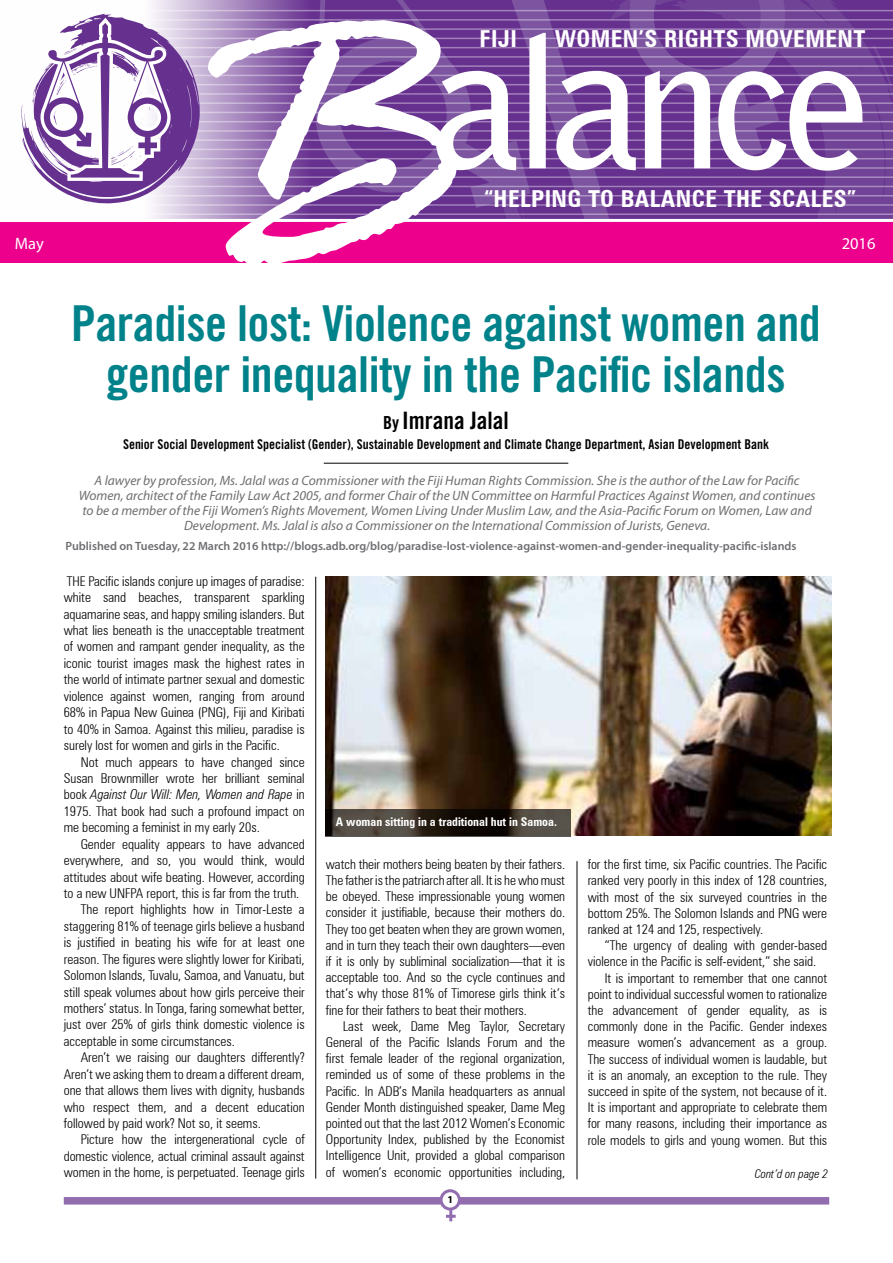
<style>
.page{position:relative;width:893px;height:1263px;background:#fff}
.page>*{position:absolute;margin:0;border:0;box-sizing:border-box;transform-origin:0 0}
.t1{font:49.5px/51px "Trade Gothic LT Std Bd Cn 20";letter-spacing:-.01em;color:#00828a;text-align:center}
.t2{font:24px "Trade Gothic LT Std Bd Cn 20";color:#000}
.t3{font:700 condensed 23.4px "Zurich BT";letter-spacing:.02em;color:#fff}
.t4{font:16.5px "Myriad Pro";color:#fff}
.t5{font:300 condensed 13.5px/16.2px "Zurich BT";color:#000;text-align:justify}
.t6{font:italic 13.5px/15px "Myriad Pro";color:#6d6e71;text-align:center}
.t7{font:13.5px "Trade Gothic LT Std Bd Cn 20";color:#000}
.t8{font:600 12px "Myriad Pro";color:#6d6e71}
.t9{font:700 condensed 12px "Zurich BT";color:#fff}
.t10{font:italic 300 condensed 12px "Zurich BT";color:#000}
.t11{font:700 10.5px "Myriad Pro";color:#000}
.s1{font-size:18px}
.s2{font-style:italic}
</style>
<div class="page">
<svg style="left:104px;top:0;width:149px;height:219px"></svg>
<svg style="left:793px;top:0;width:100px;height:219px;background:#6e3e95"></svg>
<svg style="left:253px;top:0;width:540px;height:219px;background:#6d3b94"></svg>
<hr style="left:16px;top:10px;width:877px;height:1px;background:#fff">
<hr style="left:16px;top:19px;width:877px;height:2px;background:#fff">
<hr style="left:16px;top:28px;width:877px;height:2px;background:#fff">
<hr style="left:16px;top:38px;width:877px;height:1px;background:#fff">
<hr style="left:16px;top:47px;width:877px;height:1px;background:#fff">
<hr style="left:16px;top:56px;width:877px;height:2px;background:#fff">
<hr style="left:16px;top:65px;width:877px;height:2px;background:#fff">
<hr style="left:16px;top:75px;width:877px;height:1px;background:#fff">
<hr style="left:16px;top:84px;width:877px;height:1px;background:#fff">
<hr style="left:16px;top:93px;width:877px;height:2px;background:#fff">
<hr style="left:16px;top:102px;width:877px;height:2px;background:#fff">
<hr style="left:16px;top:112px;width:877px;height:1px;background:#fff">
<hr style="left:16px;top:121px;width:877px;height:1px;background:#fff">
<hr style="left:16px;top:130px;width:877px;height:2px;background:#fff">
<hr style="left:16px;top:139px;width:877px;height:2px;background:#fff">
<hr style="left:16px;top:149px;width:877px;height:1px;background:#fff">
<hr style="left:16px;top:158px;width:877px;height:1px;background:#fff">
<hr style="left:16px;top:167px;width:877px;height:2px;background:#fff">
<hr style="left:16px;top:176px;width:877px;height:2px;background:#fff">
<hr style="left:16px;top:186px;width:877px;height:1px;background:#fff">
<hr style="left:16px;top:195px;width:877px;height:1px;background:#fff">
<hr style="left:16px;top:204px;width:877px;height:2px;background:#fff">
<hr style="left:16px;top:213px;width:877px;height:2px;background:#fff">
<div style="left:0;top:222px;width:893px;height:40px;background:#ec008c"></div>
<svg style="left:21px;top:14px;width:179px;height:191px"></svg>
<svg style="left:208px;top:20px;width:249px;height:243px"></svg>
<svg style="left:437px;top:33px;width:425px;height:138px"></svg>
<hr style="left:315px;top:577px;width:1px;height:601px;background:#000">
<hr style="left:577px;top:861px;width:1px;height:318px;background:#000">
<hr style="left:324px;top:463px;width:244px;height:1px;background:#000">
<img style="left:325px;top:576px;width:506px;height:260px">
<svg style="left:325px;top:809px;width:246px;height:28px;background:#39332c"></svg>
<div style="left:440px;top:1189px;width:21px;height:21px;border:3px solid #916caf;border-radius:50%"></div>
<div style="left:64px;top:1197px;width:377px;height:7px;background:#916caf"></div>
<svg style="left:446px;top:1210px;width:10px;height:11px"></svg>
<div style="left:459px;top:1197px;width:370px;height:7px;background:#916caf"></div>
<h3 class="t3" style="left:479px;top:24px;width:39px">FIJI</h3>
<h3 class="t3" style="left:555px;top:24px;width:312px">WOMEN’S RIGHTS MOVEMENT</h3>
<h3 class="t3" style="left:484px;top:184px;width:374px">“HELPING TO BALANCE THE SCALES”</h3>
<p class="t4" style="left:15px;top:234px;width:30px">May</p>
<p class="t4" style="left:842px;top:234px;width:35px">2016</p>
<h1 class="t1" style="left:71px;top:298px;width:751px">Paradise lost: Violence against women and gender inequality in the Pacific islands</h1>
<h2 class="t2" style="left:383px;top:405px;width:127px"><span class="s1">By</span> Imrana Jalal</h2>
<p class="t7" style="left:123px;top:436px;width:648px">Senior Social Development Specialist (Gender), Sustainable Development and Climate Change Department, Asian Development Bank</p>
<p class="t6" style="left:79px;top:473px;width:738px">A lawyer by profession, Ms. Jalal was a Commissioner with the Fiji Human Rights Commission. She is the author of the Law for Pacific Women, architect of the Family Law Act 2005, and former Chair of the UN Committee on Harmful Practices Against Women, and continues to be a member of the Fiji Women’s Rights Movement, Women Living Under Muslim Law, and the Asia-Pacific Forum on Women, Law and Development. Ms. Jalal is also a Commissioner on the International Commission of Jurists, Geneva.</p>
<p class="t8" style="left:65px;top:539px;width:733px">Published on Tuesday, 22 March 2016 http://blogs.adb.org/blog/paradise-lost-violence-against-women-and-gender-inequality-pacific-islands</p>
<p class="t5" style="left:64px;top:573px;width:242px">The Pacific islands conjure up images of paradise: white sand beaches, transparent sparkling aquamarine seas, and happy smiling islanders. But what lies beneath is the unacceptable treatment of women and rampant gender inequality, as the iconic tourist images mask the highest rates in the world of intimate partner sexual and domestic violence against women, ranging from around 68% in Papua New Guinea (PNG), Fiji and Kiribati to 40% in Samoa. Against this milieu, paradise is surely lost for women and girls in the Pacific.</p>
<p class="t5" style="left:64px;top:753px;width:242px;text-indent:17px">Not much appears to have changed since Susan Brownmiller wrote her brilliant seminal book <span class="s2">Against Our Will: Men, Women and Rape</span> in 1975. That book had such a profound impact on me becoming a feminist in my early 20s.</p>
<p class="t5" style="left:81px;top:836px;width:225px">Gender equality appears to have advanced</p>
<p class="t5" style="left:64px;top:852px;width:242px">everywhere, and so, you would think, would</p>
<p class="t5" style="left:64px;top:868px;width:242px">attitudes about wife beating. However, according</p>
<p class="t5" style="left:64px;top:885px;width:237px">to a new UNFPA report, this is far from the truth.</p>
<p class="t5" style="left:81px;top:901px;width:225px">The report highlights how in Timor-Leste a</p>
<p class="t5" style="left:64px;top:918px;width:242px">staggering 81% of teenage girls believe a husband</p>
<p class="t5" style="left:64px;top:934px;width:242px">is justified in beating his wife for at least one</p>
<p class="t5" style="left:64px;top:951px;width:242px">reason. The figures were slightly lower for Kiribati,</p>
<p class="t5" style="left:64px;top:967px;width:242px">Solomon Islands, Tuvalu, Samoa, and Vanuatu, but</p>
<p class="t5" style="left:64px;top:983px;width:242px">still speak volumes about how girls perceive their</p>
<p class="t5" style="left:64px;top:1000px;width:242px">mothers’ status. In Tonga, faring somewhat better,</p>
<p class="t5" style="left:64px;top:1016px;width:242px">just over 25% of girls think domestic violence is</p>
<p class="t5" style="left:64px;top:1033px;width:173px">acceptable in some circumstances.</p>
<p class="t5" style="left:81px;top:1049px;width:225px">Aren’t we raising our daughters differently?</p>
<p class="t5" style="left:64px;top:1066px;width:242px">Aren’t we asking them to dream a different dream,</p>
<p class="t5" style="left:64px;top:1082px;width:242px">one that allows them lives with dignity, husbands</p>
<p class="t5" style="left:64px;top:1098px;width:242px">who respect them, and a decent education</p>
<p class="t5" style="left:64px;top:1115px;width:199px">followed by paid work? Not so, it seems.</p>
<p class="t5" style="left:81px;top:1131px;width:225px">Picture how the intergenerational cycle of</p>
<p class="t5" style="left:64px;top:1148px;width:242px">domestic violence, actual criminal assault against</p>
<p class="t5" style="left:64px;top:1164px;width:242px">women in the home, is perpetuated. Teenage girls</p>
<p class="t9" style="left:336px;top:814px;width:223px">A woman sitting in a traditional hut in Samoa.</p>
<p class="t5" style="left:326px;top:856px;width:241px">watch their mothers being beaten by their fathers.<br>The father is the patriarch after all. It is he who must be obeyed. These impressionable young women consider it justifiable, because their mothers do.<br>They too get beaten when they are grown women, and in turn they teach their own daughters—even if it is only by subliminal socialization—that it is acceptable too. And so the cycle continues and that’s why those 81% of Timorese girls think it’s fine for their fathers to beat their mothers.</p>
<p class="t5" style="left:326px;top:1018px;width:241px;text-indent:17px">Last week, Dame Meg Taylor, Secretary General of the Pacific Islands Forum and the first female leader of the regional organization, reminded us of some of these problems in the Pacific. In ADB’s Manila headquarters as annual Gender Month distinguished speaker, Dame Meg pointed out that the last 2012 Women’s Economic Opportunity Index, published by the Economist Intelligence Unit, provided a global comparison of women’s economic opportunities including,</p>
<p class="t11" style="left:447px;top:1192px;width:7px">1</p>
<p class="t5" style="left:588px;top:856px;width:241px">for the first time, six Pacific countries. The Pacific ranked very poorly in this index of 128 countries, with most of the six surveyed countries in the bottom 25%. The Solomon Islands and PNG were ranked at 124 and 125, respectively.</p>
<p class="t5" style="left:605px;top:937px;width:224px">“The urgency of dealing with gender-based</p>
<p class="t5" style="left:588px;top:953px;width:230px">violence in the Pacific is self-evident,” she said.</p>
<p class="t5" style="left:605px;top:969px;width:224px">It is important to remember that one cannot</p>
<p class="t5" style="left:588px;top:986px;width:241px">point to individual successful women to rationalize</p>
<p class="t5" style="left:588px;top:1002px;width:241px">the advancement of gender equality, as is</p>
<p class="t5" style="left:588px;top:1018px;width:241px">commonly done in the Pacific. Gender indexes</p>
<p class="t5" style="left:588px;top:1034px;width:241px">measure women’s advancement as a group.</p>
<p class="t5" style="left:588px;top:1050px;width:241px">The success of individual women is laudable, but</p>
<p class="t5" style="left:588px;top:1067px;width:241px">it is an anomaly, an exception to the rule. They</p>
<p class="t5" style="left:588px;top:1083px;width:241px">succeed in spite of the system, not because of it.</p>
<p class="t5" style="left:588px;top:1099px;width:241px">It is important and appropriate to celebrate them</p>
<p class="t5" style="left:588px;top:1115px;width:241px">for many reasons, including their importance as</p>
<p class="t5" style="left:588px;top:1131px;width:241px">role models to girls and young women. But this</p>
<p class="t10" style="left:755px;top:1166px;width:75px">Cont’d on page 2</p>
</div>
